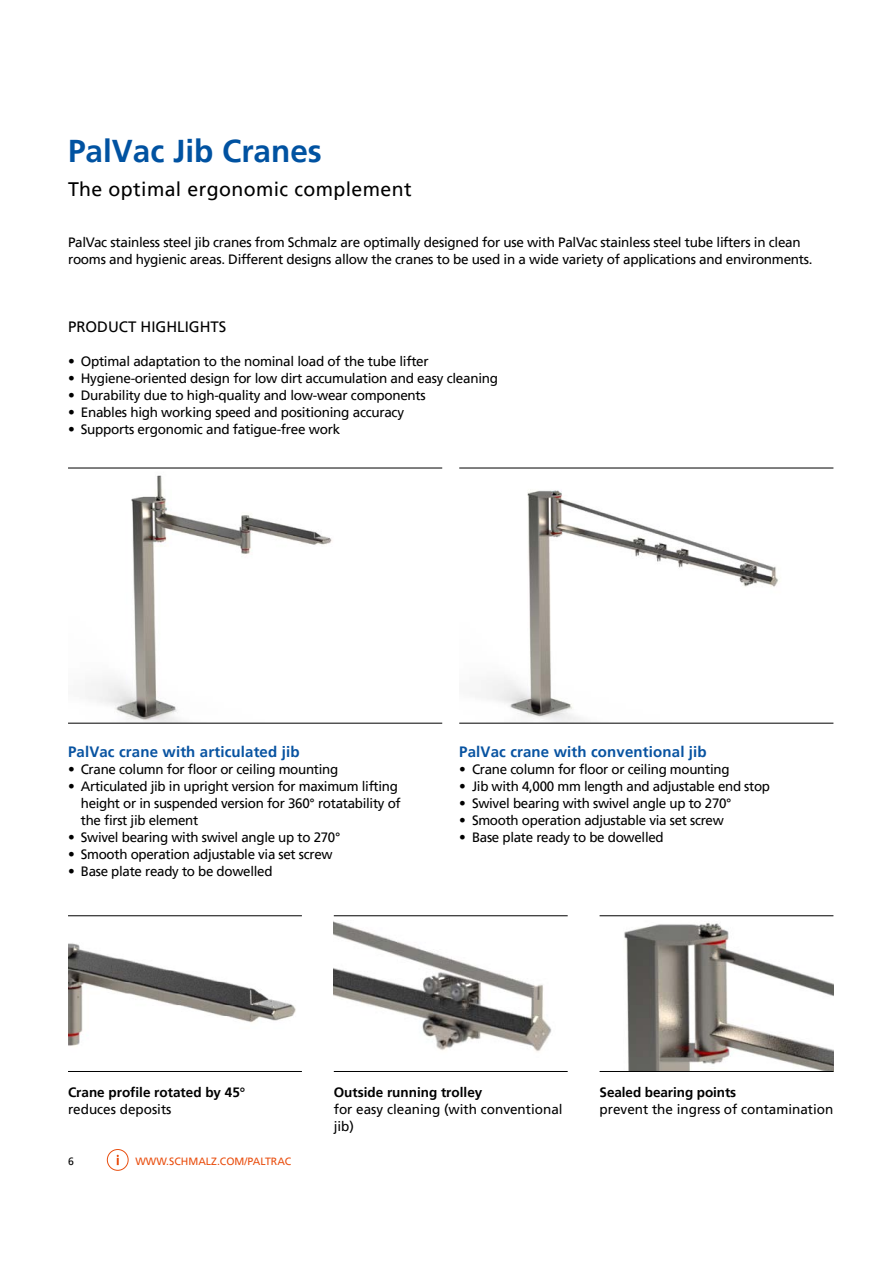
<style>
.page{position:relative;width:893px;height:1263px;background:#fff}
.page>*{position:absolute;margin:0;border:0;box-sizing:border-box;transform-origin:0 0}
.t1{font:700 31.5px "Frutiger LT Pro";color:#0052a1}
.t2{font:19.5px "Frutiger LT Pro";letter-spacing:.02em;color:#000}
.t3{font:700 15px "Frutiger LT Pro";letter-spacing:.01em;color:#0853a1}
.t4{font:15px "Frutiger LT Pro";color:#000}
.t5{font:13.5px/17px "Frutiger LT Pro";letter-spacing:-.02em;color:#000}
.t6{font:13.5px/17px "Frutiger LT Pro";color:#000}
.t7{font:700 13.5px "Frutiger LT Pro";color:#000}
.t8{font:10.5px "Frutiger LT Pro";color:#e94e0f}
.t9{font:10.5px "Frutiger LT Pro";color:#000}
</style>
<div class="page">
<img style="left:68px;top:475px;width:374px;height:248px">
<hr style="left:68px;top:468px;width:374px;height:1px;background:#000">
<hr style="left:68px;top:723px;width:374px;height:1px;background:#000">
<img style="left:460px;top:490px;width:373px;height:233px">
<hr style="left:459px;top:468px;width:374px;height:1px;background:#000">
<hr style="left:459px;top:723px;width:374px;height:1px;background:#000">
<div style="left:107px;top:1149px;width:21px;height:21px;border:1px solid #e94e0f;border-radius:50%"></div>
<svg style="left:117px;top:1155px;width:2px;height:10px"></svg>
<img style="left:68px;top:916px;width:234px;height:130px">
<img style="left:334px;top:916px;width:234px;height:136px">
<img style="left:600px;top:916px;width:233px;height:155px">
<hr style="left:68px;top:915px;width:234px;height:1px;background:#000">
<hr style="left:68px;top:1071px;width:234px;height:1px;background:#000">
<hr style="left:334px;top:915px;width:234px;height:1px;background:#000">
<hr style="left:334px;top:1071px;width:234px;height:1px;background:#000">
<hr style="left:600px;top:915px;width:233px;height:1px;background:#000">
<hr style="left:600px;top:1071px;width:233px;height:1px;background:#000">
<h1 class="t1" style="left:68px;top:132px;width:255px">PalVac Jib Cranes</h1>
<h2 class="t2" style="left:68px;top:177px;width:345px">The optimal ergonomic complement</h2>
<p class="t5" style="left:68px;top:234px;width:746px">PalVac stainless steel jib cranes from Schmalz are optimally designed for use with PalVac stainless steel tube lifters in clean rooms and hygienic areas. Different designs allow the cranes to be used in a wide variety of applications and environments.</p>
<p class="t4" style="left:68px;top:318px;width:160px">PRODUCT HIGHLIGHTS</p>
<p class="t5" style="left:68px;top:353px;width:362px">• Optimal adaptation to the nominal load of the tube lifter</p>
<p class="t5" style="left:68px;top:370px;width:432px">• Hygiene-oriented design for low dirt accumulation and easy cleaning</p>
<p class="t5" style="left:68px;top:387px;width:359px">• Durability due to high-quality and low-wear components</p>
<p class="t5" style="left:68px;top:404px;width:338px">• Enables high working speed and positioning accuracy</p>
<p class="t5" style="left:68px;top:421px;width:274px">• Supports ergonomic and fatigue-free work</p>
<p class="t3" style="left:68px;top:743px;width:233px">PalVac crane with articulated jib</p>
<p class="t5" style="left:68px;top:761px;width:272px">• Crane column for floor or ceiling mounting</p>
<p class="t5" style="left:81px;top:778px;width:321px;text-indent:-13px">• Articulated jib in upright version for maximum lifting height or in suspended version for 360° rotatability of the first jib element</p>
<p class="t5" style="left:68px;top:829px;width:274px">• Swivel bearing with swivel angle up to 270°</p>
<p class="t5" style="left:68px;top:846px;width:266px">• Smooth operation adjustable via set screw</p>
<p class="t5" style="left:68px;top:863px;width:206px">• Base plate ready to be dowelled</p>
<p class="t3" style="left:459px;top:743px;width:249px">PalVac crane with conventional jib</p>
<p class="t5" style="left:459px;top:761px;width:272px">• Crane column for floor or ceiling mounting</p>
<p class="t5" style="left:459px;top:778px;width:312px">• Jib with 4,000 mm length and adjustable end stop</p>
<p class="t5" style="left:459px;top:795px;width:274px">• Swivel bearing with swivel angle up to 270°</p>
<p class="t5" style="left:459px;top:812px;width:266px">• Smooth operation adjustable via set screw</p>
<p class="t5" style="left:459px;top:829px;width:206px">• Base plate ready to be dowelled</p>
<p class="t7" style="left:68px;top:1084px;width:179px">Crane profile rotated by 45°</p>
<p class="t6" style="left:68px;top:1101px;width:105px">reduces deposits</p>
<p class="t9" style="left:68px;top:1155px;width:7px">6</p>
<p class="t8" style="left:135px;top:1155px;width:157px">WWW.SCHMALZ.COM/PALTRAC</p>
<p class="t7" style="left:334px;top:1084px;width:150px">Outside running trolley</p>
<p class="t6" style="left:334px;top:1101px;width:230px">for easy cleaning (with conventional jib)</p>
<p class="t7" style="left:600px;top:1084px;width:138px">Sealed bearing points</p>
<p class="t6" style="left:600px;top:1101px;width:235px">prevent the ingress of contamination</p>
</div>
